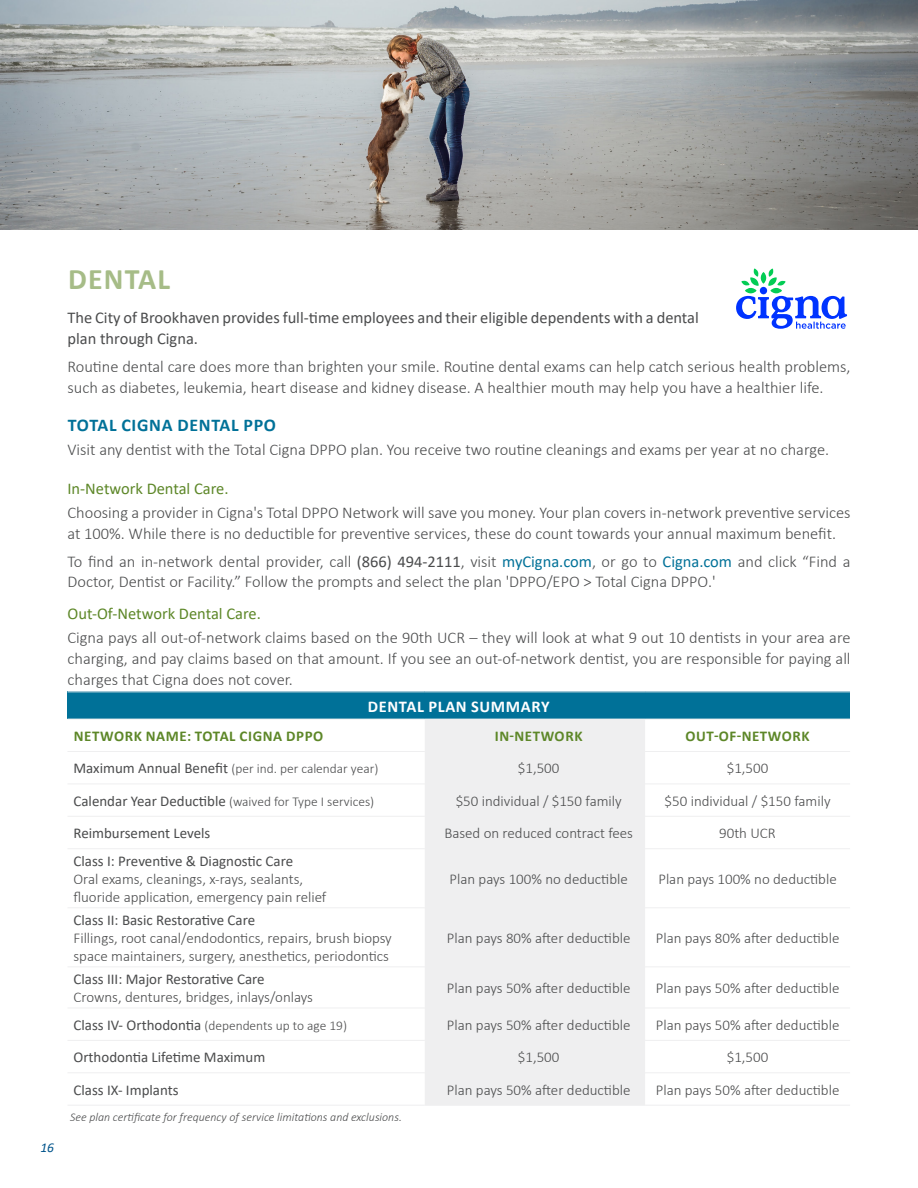
<style>
.page{position:relative;width:918px;height:1188px;background:#fff}
.page>*{position:absolute;margin:0;border:0;box-sizing:border-box;transform-origin:0 0}
.TITLES{font:700 29.85px "Calibri";letter-spacing:.04em;color:#a6bc87}
.SUBTITLE{font:700 18px "Calibri";letter-spacing:.04em;color:#007198}
.t1{font:300 16.5px/20.9px "Calibri";color:#4b4c4d}
.Heading_text{font:16.5px/20.9px "Calibri";color:#4b4c4d}
.Body_Title{font:16.5px "Calibri";color:#5d8728}
.Table_Header{font:700 16.5px "Calibri";letter-spacing:.04em;color:#fff}
.Table_Text{font:300 15px "Calibri";color:#4b4c4d}
.Table_Text-2{font:15px "Calibri";color:#4b4c4d}
.Table_Titles{font:700 15px "Calibri";letter-spacing:.04em;color:#5d8728}
.t2{font:14.7px "Value Sans Pro";color:#58595b}
.Table_Text-3{font:300 13.5px "Calibri";color:#4b4c4d}
.t3{font:italic 13.5px "Calibri";color:#01548b}
.Table_Text-4{font:italic 300 12px "Calibri";color:#4b4c4d}
.s1{font-weight:400}
.s2{font-weight:400;color:#007198}
.s3{font-weight:400;font-size:15px}
</style>
<div class="page">
<img style="left:0;top:0;width:918px;height:230px">
<div style="left:68px;top:692px;width:782px;height:27px;background:#007198"></div>
<div style="left:425px;top:720px;width:220px;height:385px;background:#efeff0"></div>
<hr style="left:68px;top:692px;width:357px;height:1px;background:#efeff0">
<hr style="left:425px;top:692px;width:220px;height:1px;background:#efeff0">
<hr style="left:645px;top:692px;width:205px;height:1px;background:#efeff0">
<hr style="left:68px;top:719px;width:357px;height:1px;background:#efeff0">
<hr style="left:425px;top:719px;width:220px;height:1px;background:#efeff0">
<hr style="left:645px;top:719px;width:205px;height:1px;background:#efeff0">
<hr style="left:68px;top:751px;width:357px;height:1px;background:#efeff0">
<hr style="left:425px;top:751px;width:220px;height:1px;background:#efeff0">
<hr style="left:645px;top:751px;width:205px;height:1px;background:#efeff0">
<hr style="left:68px;top:784px;width:357px;height:1px;background:#efeff0">
<hr style="left:425px;top:784px;width:220px;height:1px;background:#efeff0">
<hr style="left:645px;top:784px;width:205px;height:1px;background:#efeff0">
<hr style="left:68px;top:816px;width:357px;height:1px;background:#efeff0">
<hr style="left:425px;top:816px;width:220px;height:1px;background:#efeff0">
<hr style="left:645px;top:816px;width:205px;height:1px;background:#efeff0">
<hr style="left:68px;top:848px;width:357px;height:1px;background:#efeff0">
<hr style="left:425px;top:848px;width:220px;height:1px;background:#efeff0">
<hr style="left:645px;top:848px;width:205px;height:1px;background:#efeff0">
<hr style="left:68px;top:908px;width:357px;height:1px;background:#efeff0">
<hr style="left:425px;top:908px;width:220px;height:1px;background:#efeff0">
<hr style="left:645px;top:908px;width:205px;height:1px;background:#efeff0">
<hr style="left:68px;top:967px;width:357px;height:1px;background:#efeff0">
<hr style="left:425px;top:967px;width:220px;height:1px;background:#efeff0">
<hr style="left:645px;top:967px;width:205px;height:1px;background:#efeff0">
<hr style="left:68px;top:1008px;width:357px;height:1px;background:#efeff0">
<hr style="left:425px;top:1008px;width:220px;height:1px;background:#efeff0">
<hr style="left:645px;top:1008px;width:205px;height:1px;background:#efeff0">
<hr style="left:68px;top:1040px;width:357px;height:1px;background:#efeff0">
<hr style="left:425px;top:1040px;width:220px;height:1px;background:#efeff0">
<hr style="left:645px;top:1040px;width:205px;height:1px;background:#efeff0">
<hr style="left:68px;top:1073px;width:357px;height:1px;background:#efeff0">
<hr style="left:425px;top:1073px;width:220px;height:1px;background:#efeff0">
<hr style="left:645px;top:1073px;width:205px;height:1px;background:#efeff0">
<hr style="left:68px;top:1105px;width:357px;height:1px;background:#efeff0">
<hr style="left:425px;top:1105px;width:220px;height:1px;background:#efeff0">
<hr style="left:645px;top:1105px;width:205px;height:1px;background:#efeff0">
<svg style="left:736px;top:268px;width:111px;height:61px"></svg>
<p class="t3" style="left:40px;top:1138px;width:15px">16</p>
<p class="TITLES" style="left:68px;top:258px;width:104px">DENTAL</p>
<p class="Heading_text" style="left:68px;top:307px;width:633px">The City of Brookhaven provides full-time employees and their eligible dependents with a dental plan through Cigna.</p>
<p class="t1" style="left:68px;top:356px;width:785px">Routine dental care does more than brighten your smile. Routine dental exams can help catch serious health problems, such as diabetes, leukemia, heart disease and kidney disease. A healthier mouth may help you have a healthier life.</p>
<p class="SUBTITLE" style="left:68px;top:412px;width:210px">TOTAL CIGNA DENTAL PPO</p>
<p class="t1" style="left:68px;top:439px;width:763px">Visit any dentist with the Total Cigna DPPO plan. You receive two routine cleanings and exams per year at no charge.</p>
<p class="Body_Title" style="left:68px;top:477px;width:163px">In-Network Dental Care.</p>
<p class="t1" style="left:68px;top:502px;width:785px">Choosing a provider in Cigna's Total DPPO Network will save you money. Your plan covers in-network preventive services at 100%. While there is no deductible for preventive services, these do count towards your annual maximum benefit.</p>
<p class="t1" style="left:68px;top:551px;width:785px">To find an in-network dental provider, call <span class="s1">(866) 494-2111</span>, visit <span class="s2">myCigna.com</span>, or go to <span class="s2">Cigna.com</span> and click “Find a<br>Doctor, Dentist or Facility.” Follow the prompts and select the plan 'DPPO/EPO &gt; Total Cigna DPPO.'</p>
<p class="Body_Title" style="left:68px;top:602px;width:195px">Out-Of-Network Dental Care.</p>
<p class="t1" style="left:68px;top:627px;width:785px;text-align:justify">Cigna pays all out-of-network claims based on the 90th UCR – they will look at what 9 out 10 dentists in your area are charging, and pay claims based on that amount. If you see an out-of-network dentist, you are responsible for paying all charges that Cigna does not cover.</p>
<p class="Table_Header" style="left:368px;top:694px;width:183px">DENTAL PLAN SUMMARY</p>
<p class="Table_Titles" style="left:74px;top:725px;width:251px">NETWORK NAME: TOTAL CIGNA DPPO</p>
<p class="Table_Titles" style="left:495px;top:725px;width:89px">IN-NETWORK</p>
<p class="Table_Titles" style="left:685px;top:725px;width:126px">OUT-OF-NETWORK</p>
<p class="Table_Text-3" style="left:74px;top:760px;width:306px"><span class="s3">Maximum Annual Benefit</span> (per ind. per calendar year)</p>
<p class="Table_Text" style="left:518px;top:759px;width:43px">$1,500</p>
<p class="Table_Text" style="left:727px;top:759px;width:43px">$1,500</p>
<p class="Table_Text-3" style="left:74px;top:793px;width:302px"><span class="s3">Calendar Year Deductible</span> (waived for Type I services)</p>
<p class="Table_Text" style="left:456px;top:791px;width:168px">$50 individual / $150 family</p>
<p class="Table_Text" style="left:665px;top:791px;width:168px">$50 individual / $150 family</p>
<p class="Table_Text-2" style="left:74px;top:823px;width:138px">Reimbursement Levels</p>
<p class="Table_Text" style="left:444px;top:824px;width:190px">Based on reduced contract fees</p>
<p class="Table_Text" style="left:719px;top:824px;width:58px">90th UCR</p>
<p class="Table_Text-2" style="left:74px;top:851px;width:221px">Class I: Preventive &amp; Diagnostic Care</p>
<p class="Table_Text" style="left:74px;top:870px;width:231px">Oral exams, cleanings, x-rays, sealants,</p>
<p class="Table_Text" style="left:74px;top:887px;width:254px">fluoride application, emergency pain relief</p>
<p class="t2" style="left:281px;top:306px;width:291px">Insured by Cigna HealthCare of Georgia, Inc.</p>
<p class="Table_Text" style="left:450px;top:870px;width:180px">Plan pays 100% no deductible</p>
<p class="Table_Text" style="left:658px;top:870px;width:180px">Plan pays 100% no deductible</p>
<p class="Table_Text-2" style="left:74px;top:910px;width:183px">Class II: Basic Restorative Care</p>
<p class="Table_Text" style="left:74px;top:929px;width:320px">Fillings, root canal/endodontics, repairs, brush biopsy</p>
<p class="Table_Text" style="left:74px;top:947px;width:317px">space maintainers, surgery, anesthetics, periodontics</p>
<p class="Table_Text-2" style="left:74px;top:969px;width:193px">Class III: Major Restorative Care</p>
<p class="Table_Text" style="left:74px;top:988px;width:241px">Crowns, dentures, bridges, inlays/onlays</p>
<p class="Table_Text" style="left:447px;top:929px;width:185px">Plan pays 80% after deductible</p>
<p class="Table_Text" style="left:656px;top:929px;width:185px">Plan pays 80% after deductible</p>
<p class="Table_Text" style="left:447px;top:979px;width:185px">Plan pays 50% after deductible</p>
<p class="Table_Text" style="left:656px;top:979px;width:185px">Plan pays 50% after deductible</p>
<p class="Table_Text-3" style="left:74px;top:1017px;width:275px"><span class="s3">Class IV- Orthodontia</span> (dependents up to age 19)</p>
<p class="Table_Text" style="left:447px;top:1016px;width:185px">Plan pays 50% after deductible</p>
<p class="Table_Text" style="left:656px;top:1016px;width:185px">Plan pays 50% after deductible</p>
<p class="Table_Text-2" style="left:74px;top:1047px;width:193px">Orthodontia Lifetime Maximum</p>
<p class="Table_Text" style="left:518px;top:1048px;width:43px">$1,500</p>
<p class="Table_Text" style="left:727px;top:1048px;width:43px">$1,500</p>
<p class="Table_Text-2" style="left:74px;top:1079px;width:107px">Class IX- Implants</p>
<p class="Table_Text" style="left:447px;top:1080px;width:185px">Plan pays 50% after deductible</p>
<p class="Table_Text" style="left:656px;top:1080px;width:185px">Plan pays 50% after deductible</p>
<p class="Table_Text-4" style="left:70px;top:1109px;width:333px">See plan certificate for frequency of service limitations and exclusions.</p>
</div>
